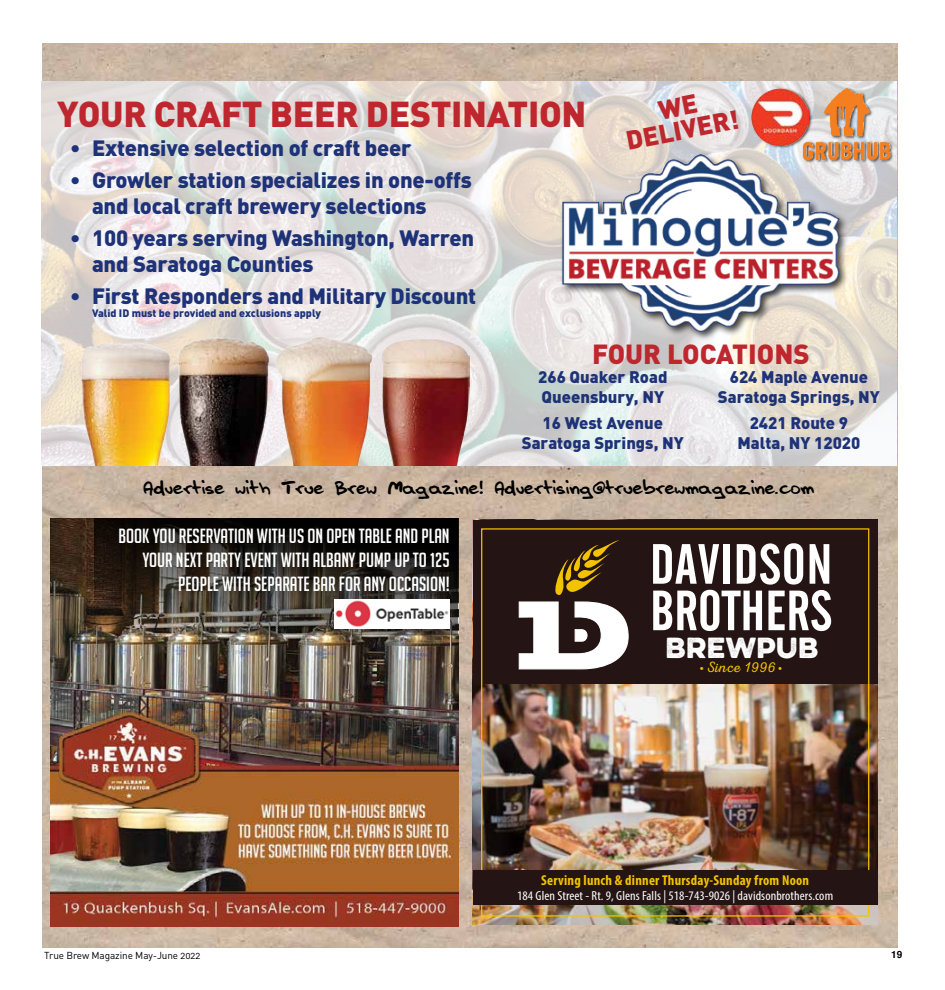
<style>
.page{position:relative;width:945px;height:990px;background:#fff}
.page>*{position:absolute;margin:0;border:0;box-sizing:border-box;transform-origin:0 0}
.t1{font:900 35.62px "DIN";letter-spacing:-.01em;color:#bf272e}
.t2{font:900 27.38px "DIN";color:#bf272e}
.t3{font:900 26.12px/23.5px "DIN";color:#bf272e;text-align:center}
.t4{font:700 26px "Eveleth Slant";letter-spacing:.015em;color:#fff}
.t5{font:22.5px "Handwerk";letter-spacing:-.01em;color:#000}
.t6{font:900 22px/26.4px "DIN";letter-spacing:-.01em;color:#1e3278}
.t7{font:20px/24px "Big Noodle Titling";color:#fff;text-align:right}
.t8{font:900 16.62px/20px "DIN";color:#1e3278;text-align:center}
.t9{font:15px "Nexa Rust Script L 0";letter-spacing:.055em;color:#f3c300;scale:1.05 1}
.t10{font:700 condensed 14.38px "Myriad Pro";letter-spacing:.015em;color:#f3c300}
.t11{font:condensed 13px "Myriad Pro";letter-spacing:.005em;color:#fff;scale:1.05 1}
.t12{font:900 10.75px "DIN";color:#1e3278}
.t13{font:10px "DIN Regular Alternate";letter-spacing:-.01em;color:#000}
.t14{font:700 10px "Helvetica";color:#000}
.s1{font-family:"Myriad Pro";font-size:13.62px}
</style>
<div class="page">
<img style="left:43px;top:43px;width:855px;height:905px">
<img style="left:50px;top:519px;width:408px;height:407px">
<svg style="left:94px;top:519px;width:364px;height:116px;background:#2e2924"></svg>
<img style="left:335px;top:600px;width:115px;height:28px">
<img style="left:42px;top:81px;width:855px;height:385px">
<div style="left:560px;top:152px;width:289px;height:189px;background:#000;opacity:.75"></div>
<img style="left:562px;top:154px;width:277px;height:178px">
<div style="left:751px;top:88px;width:61px;height:61px;background:#000;opacity:.75"></div>
<img style="left:752px;top:88px;width:47px;height:57px">
<img style="left:82px;top:337px;width:387px;height:129px">
<div style="left:802px;top:87px;width:92px;height:77px;background:#000;opacity:.75"></div>
<img style="left:799px;top:87px;width:98px;height:73px">
<img style="left:473px;top:683px;width:405px;height:242px">
<div style="left:473px;top:520px;width:405px;height:163px;background:#241413"></div>
<svg style="left:653px;top:543px;width:178px;height:88px"></svg>
<svg style="left:518px;top:540px;width:111px;height:130px"></svg>
<div style="left:473px;top:870px;width:405px;height:35px;background:#241413"></div>
<h1 class="t1" style="left:57px;top:90px;width:531px">YOUR CRAFT BEER DESTINATION</h1>
<p class="t3" style="left:619px;top:105px;width:116px;rotate:-11deg">WE<br>DELIVER!</p>
<p class="t6" style="left:70px;top:134px;width:343px">• Extensive selection of craft beer</p>
<p class="t6" style="left:92px;top:165px;width:381px;text-indent:-22px">• Growler station specializes in one-offs and local craft brewery selections</p>
<p class="t6" style="left:92px;top:224px;width:384px;text-indent:-22px">• 100 years serving Washington, Warren and Saratoga Counties</p>
<p class="t6" style="left:70px;top:282px;width:408px">• First Responders and Military Discount</p>
<p class="t12" style="left:92px;top:306px;width:230px">Valid ID must be provided and exclusions apply</p>
<p class="t2" style="left:592px;top:335px;width:219px">FOUR LOCATIONS</p>
<p class="t8" style="left:538px;top:367px;width:131px;text-align:left">266 Quaker Road<br>Queensbury, NY</p>
<p class="t8" style="left:522px;top:412px;width:164px">16 West Avenue<br>Saratoga Springs, NY</p>
<p class="t8" style="left:718px;top:367px;width:164px">624 Maple Avenue<br>Saratoga Springs, NY</p>
<p class="t8" style="left:737px;top:412px;width:125px">2421 Route 9<br>Malta, NY 12020</p>
<p class="t5" style="left:144px;top:474px;width:672px">Advertise with True Brew Magazine! Advertising@truebrewmagazine.com</p>
<p class="t7" style="left:118px;top:524px;width:333px">BOOK YOU RESERVATION WITH US ON OPEN TABLE AND PLAN<br>YOUR NEXT PARTY EVENT WITH ALBANY PUMP UP TO 125<br>PEOPLE WITH SEPARATE BAR FOR ANY OCCASION!</p>
<p class="t4" style="left:666px;top:627px;width:154px">BREWPUB</p>
<p class="t9" style="left:700px;top:659px;width:80px"><span class="s1">•</span> Since 1996 <span class="s1">•</span></p>
<p class="t10" style="left:541px;top:871px;width:270px">Serving lunch &amp; dinner Thursday-Sunday from Noon</p>
<p class="t11" style="left:517px;top:888px;width:303px">184 Glen Street - Rt. 9, Glens Falls | 518-743-9026 | davidsonbrothers.com</p>
<p class="t13" style="left:44px;top:949px;width:158px">True Brew Magazine May-June 2022</p>
<p class="t14" style="left:891px;top:946px;width:13px">19</p>
</div>
